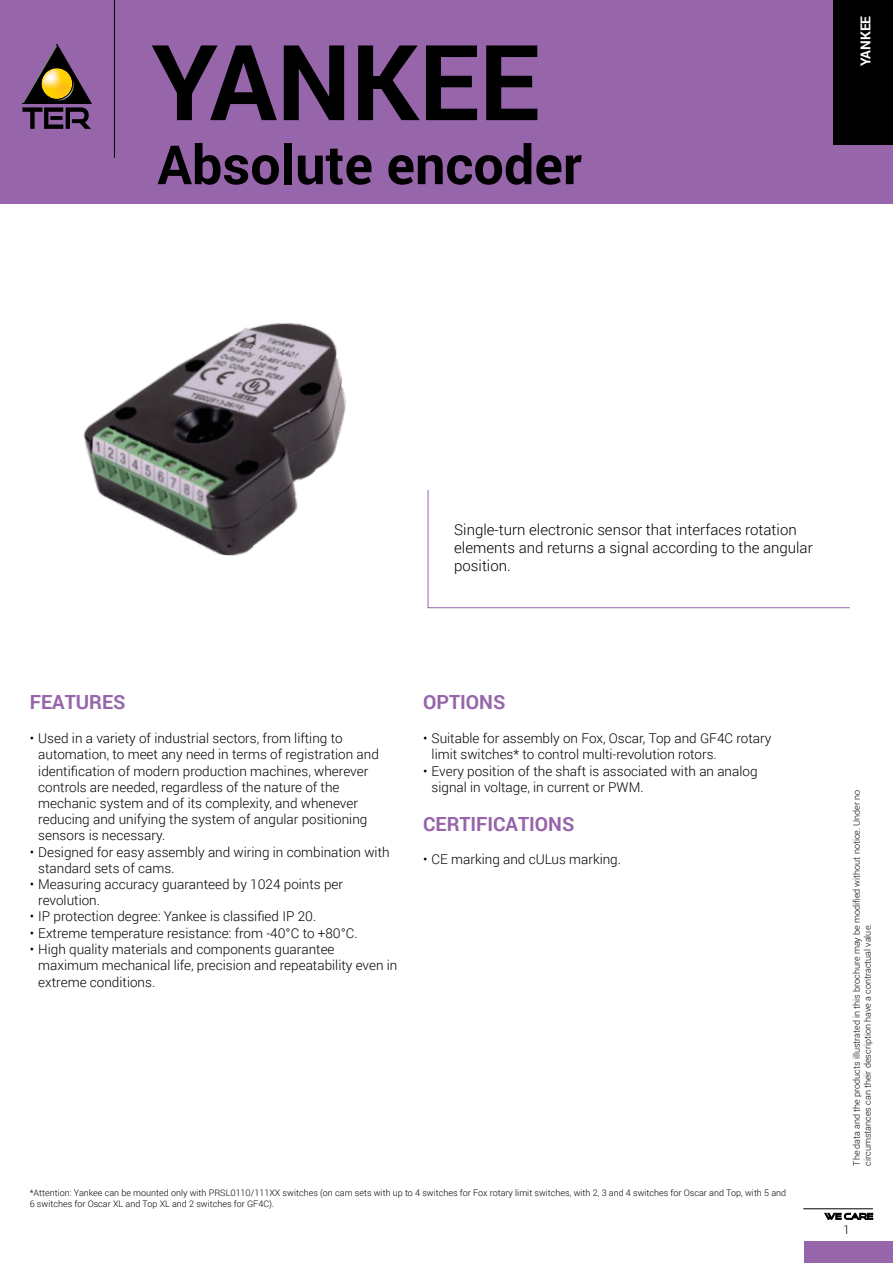
<style>
.page{position:relative;width:893px;height:1263px;background:#fff}
.page>*{position:absolute;margin:0;border:0;box-sizing:border-box;transform-origin:0 0}
.t1{font:700 105px "Roboto";color:#000}
.t2{font:700 54px "Roboto";color:#000}
.t3{font:700 19.5px "Roboto";color:#9665aa}
.t4{font:300 15px/18px "Roboto";color:#000}
.t5{font:700 13.65px "Roboto";color:#fff}
.t6{font:300 13.5px/16.2px "Roboto";color:#000}
.t7{font:300 12px "Roboto";color:#000}
.t8{font:300 9px/10.8px "Roboto";color:#000}
</style>
<div class="page">
<div style="left:804px;top:1242px;width:89px;height:21px;background:#9665aa"></div>
<svg style="left:825px;top:1213px;width:48px;height:6px"></svg>
<hr style="left:803px;top:1208px;width:70px;height:1px;background:#000">
<div style="left:0;top:0;width:893px;height:204px;background:#9665aa"></div>
<hr style="left:114px;top:0;width:1px;height:158px;background:#000">
<div style="left:833px;top:0;width:60px;height:144px;background:#000"></div>
<svg style="left:22px;top:44px;width:69px;height:85px"></svg>
<img style="left:83px;top:323px;width:263px;height:233px">
<svg style="left:427px;top:490px;width:423px;height:118px"></svg>
<h1 class="t1" style="left:152px;top:37px;width:389px">YANKEE</h1>
<h2 class="t2" style="left:157px;top:142px;width:426px">Absolute encoder</h2>
<p class="t5" style="left:860px;top:66px;width:52px;rotate:-90deg">YANKEE</p>
<p class="t4" style="left:454px;top:521px;width:360px">Single-turn electronic sensor that interfaces rotation elements and returns a signal according to the angular position.</p>
<h3 class="t3" style="left:30px;top:694px;width:97px">FEATURES</h3>
<p class="t6" style="left:38px;top:730px;width:342px;text-indent:-9px">• Used in a variety of industrial sectors, from lifting to automation, to meet any need in terms of registration and identification of modern production machines, wherever controls are needed, regardless of the nature of the mechanic system and of its complexity, and whenever reducing and unifying the system of angular positioning sensors is necessary.</p>
<p class="t6" style="left:38px;top:843px;width:353px;text-indent:-9px">• Designed for easy assembly and wiring in combination with standard sets of cams.</p>
<p class="t6" style="left:38px;top:876px;width:306px;text-indent:-9px">• Measuring accuracy guaranteed by 1024 points per revolution.</p>
<p class="t6" style="left:30px;top:908px;width:288px">• IP protection degree: Yankee is classified IP 20.</p>
<p class="t6" style="left:30px;top:924px;width:329px">• Extreme temperature resistance: from -40°C to +80°C.</p>
<p class="t6" style="left:38px;top:940px;width:361px;text-indent:-9px">• High quality materials and components guarantee maximum mechanical life, precision and repeatability even in extreme conditions.</p>
<h3 class="t3" style="left:423px;top:694px;width:84px">OPTIONS</h3>
<p class="t6" style="left:432px;top:730px;width:341px;text-indent:-9px">• Suitable for assembly on Fox, Oscar, Top and GF4C rotary limit switches* to control multi-revolution rotors.</p>
<p class="t6" style="left:432px;top:762px;width:327px;text-indent:-9px">• Every position of the shaft is associated with an analog signal in voltage, in current or PWM.</p>
<h3 class="t3" style="left:423px;top:816px;width:153px">CERTIFICATIONS</h3>
<p class="t6" style="left:423px;top:850px;width:199px">• CE marking and cULus marking.</p>
<p class="t8" style="left:30px;top:1187px;width:758px">*Attention: Yankee can be mounted only with PRSL0110/111XX switches (on cam sets with up to 4 switches for Fox rotary limit switches, with 2, 3 and 4 switches for Oscar and Top, with 5 and<br>6 switches for Oscar XL and Top XL and 2 switches for GF4C).</p>
<p class="t8" style="left:851px;top:1166px;width:377px;rotate:-90deg">The data and the products illustrated in this brochure may be modified without notice. Under no circumstances can their description have a contractual value.</p>
<p class="t7" style="left:843px;top:1223px;width:8px">1</p>
</div>
